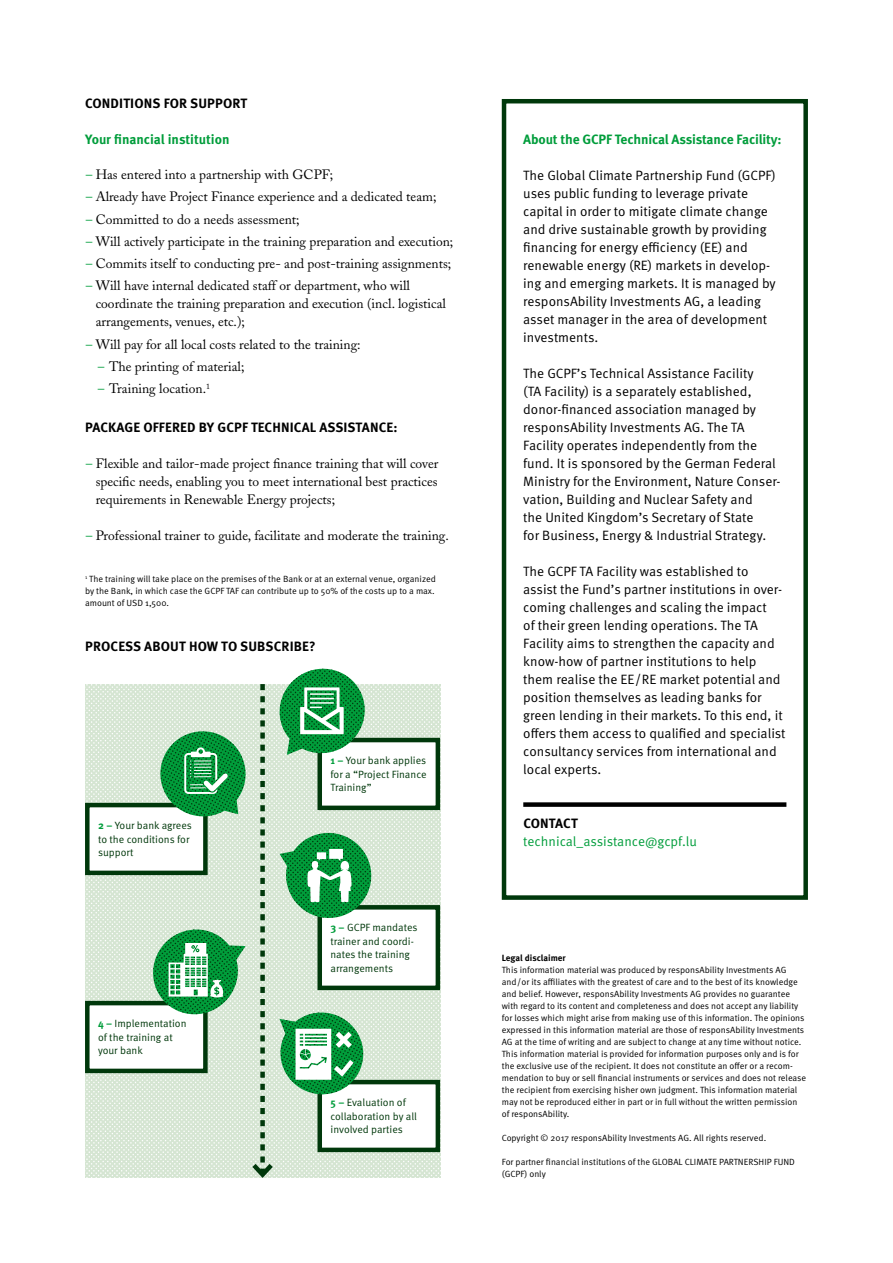
<style>
.page{position:relative;width:893px;height:1263px;background:#fff}
.page>*{position:absolute;margin:0;border:0;box-sizing:border-box;transform-origin:0 0}
.t1{font:13.5px/18px "Meta Pro Norm";color:#000}
.t2{font:13.5px/18px "Adobe Caslon";color:#000}
.t3{font:700 13.5px "Meta Pro";letter-spacing:.01em;color:#000}
.t4{font:700 13.5px "Meta Pro";letter-spacing:-.01em;color:#009d3b}
.t5{font:13.5px "Meta Pro Norm";letter-spacing:-.005em;color:#009d3b}
.t6{font:10.5px/13.5px "Meta Pro Norm";color:#00380b}
.t7{font:9px/12px "Meta Pro Norm";color:#000}
.t8{font:700 9px "Meta Pro";color:#000}
.s1{font-family:"Meta Pro Norm";color:#009d3b}
.s2{font-family:"Meta Pro";font-weight:700;color:#009d3b}
</style>
<div class="page">
<div style="left:523px;top:802px;width:263px;height:5px;background:#000"></div>
<div style="left:502px;top:99px;width:306px;height:801px;border:4px solid #00380b"></div>
<svg style="left:85px;top:668px;width:356px;height:510px"></svg>
<p class="t3" style="left:85px;top:93px;width:164px">CONDITIONS FOR SUPPORT</p>
<p class="t4" style="left:85px;top:129px;width:146px">Your financial institution</p>
<p class="t2" style="left:85px;top:166px;width:250px"><span class="s1">–</span> Has entered into a partnership with GCPF;</p>
<p class="t2" style="left:85px;top:188px;width:353px"><span class="s1">–</span> Already have Project Finance experience and a dedicated team;</p>
<p class="t2" style="left:85px;top:210px;width:216px"><span class="s1">–</span> Committed to do a needs assessment;</p>
<p class="t2" style="left:85px;top:232px;width:370px"><span class="s1">–</span> Will actively participate in the training preparation and execution;</p>
<p class="t2" style="left:85px;top:255px;width:368px"><span class="s1">–</span> Commits itself to conducting pre- and post-training assignments;</p>
<p class="t2" style="left:96px;top:277px;width:352px;text-indent:-11px"><span class="s1">–</span> Will have internal dedicated staff or department, who will coordinate the training preparation and execution (incl. logistical arrangements, venues, etc.);</p>
<p class="t2" style="left:85px;top:335px;width:277px"><span class="s1">–</span> Will pay for all local costs related to the training:</p>
<p class="t2" style="left:97px;top:357px;width:149px"><span class="s1">–</span> The printing of material;</p>
<p class="t2" style="left:97px;top:380px;width:114px"><span class="s1">–</span> Training location.<sup>1</sup></p>
<p class="t3" style="left:85px;top:417px;width:314px">PACKAGE OFFERED BY GCPF TECHNICAL ASSISTANCE:</p>
<p class="t2" style="left:96px;top:455px;width:344px;text-align:justify;text-indent:-11px"><span class="s1">–</span> Flexible and tailor-made project finance training that will cover specific needs, enabling you to meet international best practices requirements in Renewable Energy projects;</p>
<p class="t2" style="left:85px;top:527px;width:365px"><span class="s1">–</span> Professional trainer to guide, facilitate and moderate the training.</p>
<p class="t7" style="left:85px;top:572px;width:352px"><sup>1</sup> The training will take place on the premises of the Bank or at an external venue, organized by the Bank, in which case the GCPF TAF can contribute up to 50% of the costs up to a max. amount of USD 1,500.</p>
<p class="t3" style="left:85px;top:635px;width:232px">PROCESS ABOUT HOW TO SUBSCRIBE?</p>
<p class="t6" style="left:98px;top:818px;width:95px"><span class="s2">2 –</span> Your bank agrees to the conditions for support</p>
<p class="t6" style="left:98px;top:1016px;width:90px"><span class="s2">4 –</span> Implementation of the training at your bank</p>
<p class="t6" style="left:330px;top:753px;width:98px;text-align:justify"><span class="s2">1 –</span> Your bank applies for a “Project Finance Training”</p>
<p class="t6" style="left:330px;top:920px;width:88px"><span class="s2">3 –</span> GCPF mandates trainer and coordi&shy;nates the training arrangements</p>
<p class="t6" style="left:330px;top:1095px;width:88px"><span class="s2">5 –</span> Evaluation of collaboration by all involved parties</p>
<p class="t4" style="left:523px;top:129px;width:260px">About the GCPF Technical Assistance Facility:</p>
<p class="t1" style="left:523px;top:165px;width:254px">The Global Climate Partnership Fund (GCPF) uses public funding to leverage private capital in order to mitigate climate change and drive sustainable growth by providing financing for energy efficiency (EE) and renewable energy (RE) markets in develop&shy;ing and emerging markets. It is managed by responsAbility Investments AG, a leading asset manager in the area of development investments.</p>
<p class="t1" style="left:523px;top:363px;width:259px">The GCPF’s Technical Assistance Facility<br>(TA Facility) is a separately established, donor-financed association managed by responsAbility Investments AG. The TA Facility operates independently from the fund. It is sponsored by the German Federal Ministry for the Environment, Nature Conser&shy;vation, Building and Nuclear Safety and<br>the United Kingdom’s Secretary of State<br>for Business, Energy &amp; Industrial Strategy.</p>
<p class="t1" style="left:523px;top:561px;width:264px">The GCPF TA Facility was established to assist the Fund’s partner institutions in over&shy;coming challenges and scaling the impact<br>of their green lending operations. The TA Facility aims to strengthen the capacity and know-how of partner institutions to help them realise the EE/RE market potential and position themselves as leading banks for green lending in their markets. To this end, it offers them access to qualified and specialist consultancy services from international and local experts.</p>
<p class="t3" style="left:523px;top:813px;width:56px">CONTACT</p>
<p class="t5" style="left:523px;top:831px;width:175px">technical_assistance@gcpf.lu</p>
<p class="t8" style="left:502px;top:951px;width:66px">Legal disclaimer</p>
<p class="t7" style="left:502px;top:964px;width:306px">This information material was produced by responsAbility Investments AG and/or its affiliates with the greatest of care and to the best of its knowledge and belief. However, responsAbility Investments AG provides no guarantee with regard to its content and completeness and does not accept any liability for losses which might arise from making use of this information. The opinions expressed in this information material are those of responsAbility Investments AG at the time of writing and are subject to change at any time without notice.<br>This information material is provided for information purposes only and is for the exclusive use of the recipient. It does not constitute an offer or a recom&shy;mendation to buy or sell financial instruments or services and does not release the recipient from exercising hisher own judgment. This information material may not be reproduced either in part or in full without the written permission of responsAbility.</p>
<p class="t7" style="left:502px;top:1132px;width:266px">Copyright © 2017 responsAbility Investments AG. All rights reserved.</p>
<p class="t7" style="left:502px;top:1156px;width:295px">For partner financial institutions of the GLOBAL CLIMATE PARTNERSHIP FUND (GCPF) only</p>
</div>
